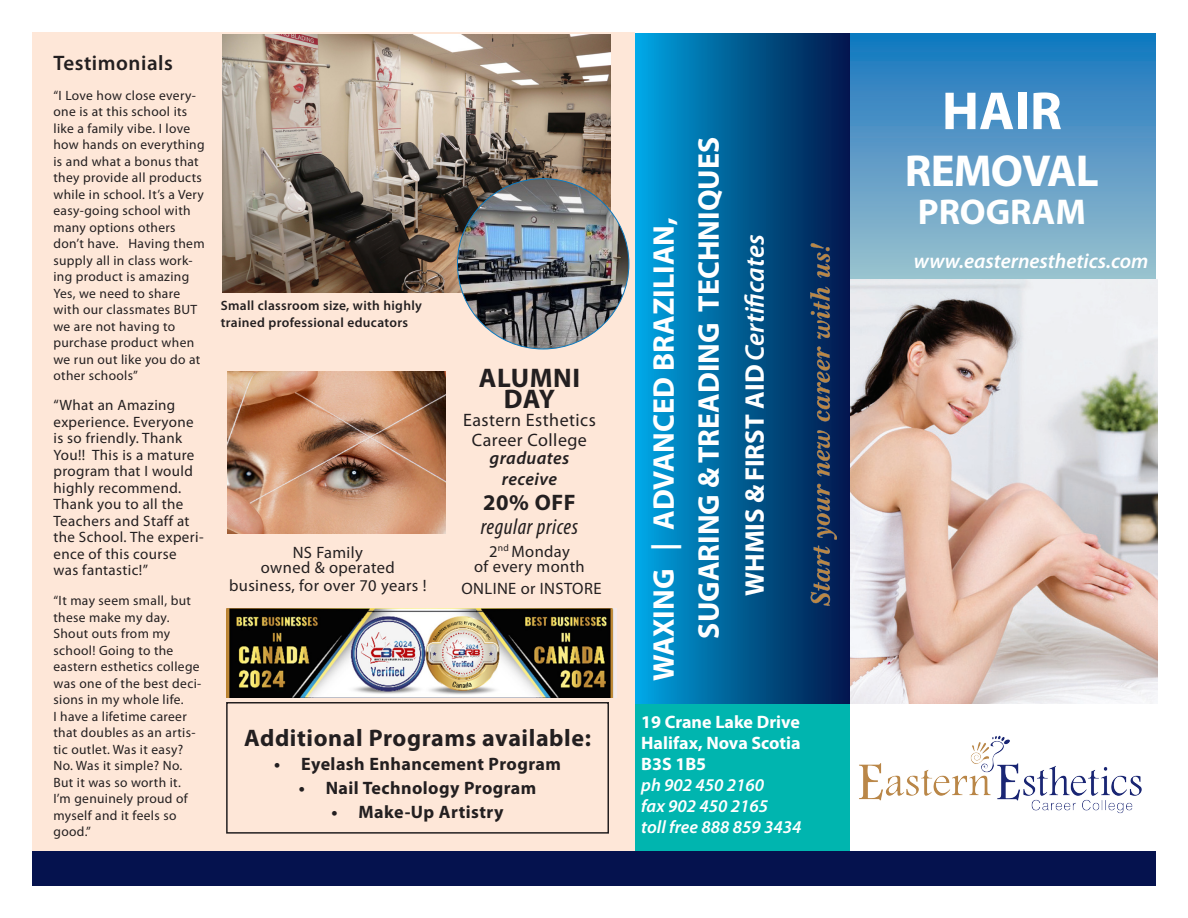
<style>
.page{position:relative;width:1188px;height:918px;background:#fff}
.page>*{position:absolute;margin:0;border:0;box-sizing:border-box;transform-origin:0 0}
.Document_Title{font:700 54px "Myriad Pro";color:#fff}
.Document_Title-2{font:700 45px "Myriad Pro";letter-spacing:-.02em;color:#fff}
.Document_Title-3{font:700 36px "Myriad Pro";color:#fff}
.Sidebar_Head{font:700 30px/45px "Myriad Pro";color:#fff}
.Sidebar_Head-2{font:700 27px "Myriad Pro";color:#fff}
.Head_1{font:700 27px/21px "Myriad Pro";letter-spacing:.025em;color:#231f20;text-align:center}
.Head_1-2{font:700 24px "Myriad Pro";letter-spacing:.025em;color:#231f20}
.Body{font:italic condensed 22.5px "Myriad Pro";letter-spacing:.025em;color:#231f20}
.Body-2{font:700 22.5px "Myriad Pro";color:#231f20}
.Title_Subhead{font:italic 600 21px "Myriad Pro";color:#fff}
.Head_1-3{font:600 21px "Myriad Pro";letter-spacing:.025em;color:#231f20}
.Head_1-4{font:700 18px "Myriad Pro";letter-spacing:.025em;color:#231f20}
.Sidebar_Head-3{font:italic 600 18px "Myriad Pro";color:#fff}
.Sidebar_Head-4{font:700 18px "Myriad Pro";color:#fff}
.Body-3{font:18px/19.5px "Myriad Pro";letter-spacing:.025em;color:#231f20;text-align:center}
.Body-4{font:italic 600 18px "Myriad Pro";letter-spacing:.025em;color:#231f20}
.Body-5{font:16.5px/18px "Myriad Pro";letter-spacing:.025em;color:#231f20;text-align:center}
.Body-6{font:15px/16.5px "Myriad Pro";letter-spacing:.025em;color:#231f20}
.Body-7{font:13.5px/16.5px "Myriad Pro";letter-spacing:.025em;color:#231f20}
.Address{font:600 13.5px/16.5px "Myriad Pro";letter-spacing:.025em;color:#231f20}
.s1{font-weight:600;font-style:italic}
</style>
<div class="page">
<div style="left:632px;top:703px;width:218px;height:152px;background:#00b5af"></div>
<svg style="left:850px;top:33px;width:306px;height:246px;background:#599bc6"></svg>
<div style="left:632px;top:33px;width:218px;height:670px;background:linear-gradient(to right,#09aae3,#001448)"></div>
<div style="left:32px;top:32px;width:602px;height:821px;background:#fee7d8"></div>
<div style="left:32px;top:851px;width:1124px;height:35px;background:#05124e"></div>
<img style="left:223px;top:34px;width:387px;height:259px">
<img style="left:227px;top:609px;width:389px;height:89px">
<img style="left:228px;top:371px;width:218px;height:162px">
<img style="left:859px;top:735px;width:283px;height:79px">
<img style="left:810px;top:243px;width:27px;height:363px">
<div style="left:226px;top:702px;width:383px;height:132px;border:2px solid #231f20"></div>
<img style="left:850px;top:279px;width:307px;height:425px">
<img style="left:457px;top:179px;width:172px;height:170px">
<p class="Head_1-3" style="left:53px;top:49px;width:121px">Testimonials</p>
<p class="Body-7" style="left:53px;top:87px;width:153px">“I Love how close every&shy;one is at this school its like a family vibe. I love how hands on everything is and what a bonus that they provide all products while in school. It’s a Very easy-going school with many options others don’t have. Having them supply all in class work&shy;ing product is amazing<br>Yes, we need to share with our classmates BUT we are not having to purchase product when we run out like you do at other schools”</p>
<p class="Body-6" style="left:53px;top:397px;width:152px">“What an Amazing experience. Everyone is so friendly. Thank<br>You!! This is a mature program that I would highly recommend.<br>Thank you to all the<br>Teachers and Staff at the School. The experi&shy;ence of this course was fantastic!”</p>
<p class="Body-7" style="left:53px;top:592px;width:149px">“It may seem small, but these make my day.<br>Shout outs from my school! Going to the eastern esthetics college was one of the best deci&shy;sions in my whole life.<br>I have a lifetime career that doubles as an artis&shy;tic outlet. Was it easy?<br>No. Was it simple? No.<br>But it was so worth it.<br>I’m genuinely proud of myself and it feels so good.”</p>
<p class="Address" style="left:221px;top:297px;width:203px">Small classroom size, with highly trained professional educators</p>
<p class="Body-5" style="left:293px;top:543px;width:72px">NS Family</p>
<p class="Body-5" style="left:229px;top:558px;width:199px">owned &amp; operated business, for over 70 years !</p>
<p class="Head_1" style="left:479px;top:367px;width:103px">ALUMNI<br>DAY</p>
<p class="Body-3" style="left:463px;top:410px;width:134px">Eastern Esthetics<br>Career College</p>
<p class="Body-4" style="left:490px;top:446px;width:81px">graduates</p>
<p class="Body-4" style="left:502px;top:467px;width:57px">receive</p>
<p class="Body-2" style="left:483px;top:488px;width:94px">20% OFF</p>
<p class="Body" style="left:481px;top:513px;width:99px">regular prices</p>
<p class="Body-5" style="left:489px;top:542px;width:82px">2<sup>nd</sup> Monday</p>
<p class="Body-5" style="left:474px;top:557px;width:112px">of every month</p>
<p class="Body-5" style="left:461px;top:580px;width:142px">ONLINE or INSTORE</p>
<p class="Head_1-2" style="left:244px;top:722px;width:348px">Additional Programs available:</p>
<p class="Head_1-4" style="left:274px;top:752px;width:288px">• Eyelash Enhancement Program</p>
<p class="Head_1-4" style="left:299px;top:776px;width:239px">• Nail Technology Program</p>
<p class="Head_1-4" style="left:332px;top:800px;width:174px">• Make-Up Artistry</p>
<p class="Sidebar_Head" style="left:640px;top:639px;width:503px;text-indent:-42px;rotate:-90deg">WAXING | ADVANCED BRAZILIAN,<br>SUGARING &amp; TREADING TECHNIQUES</p>
<p class="Sidebar_Head-2" style="left:737px;top:596px;width:363px;rotate:-90deg">WHMIS &amp;FIRST AID<span class="s1">Certificates</span></p>
<p class="Sidebar_Head-4" style="left:641px;top:710px;width:160px">19 Crane Lake Drive</p>
<p class="Sidebar_Head-4" style="left:641px;top:731px;width:161px">Halifax, Nova Scotia</p>
<p class="Sidebar_Head-4" style="left:641px;top:752px;width:67px">B3S 1B5</p>
<p class="Sidebar_Head-3" style="left:641px;top:773px;width:125px">ph 902 450 2160</p>
<p class="Sidebar_Head-3" style="left:641px;top:794px;width:128px">fax 902 450 2165</p>
<p class="Sidebar_Head-3" style="left:641px;top:815px;width:162px">toll free 888 859 3434</p>
<p class="Document_Title" style="left:942px;top:76px;width:122px">HAIR</p>
<p class="Document_Title-2" style="left:905px;top:142px;width:196px">REMOVAL</p>
<p class="Document_Title-3" style="left:918px;top:188px;width:170px">PROGRAM</p>
<p class="Title_Subhead" style="left:914px;top:247px;width:236px">www.easternesthetics.com</p>
</div>
